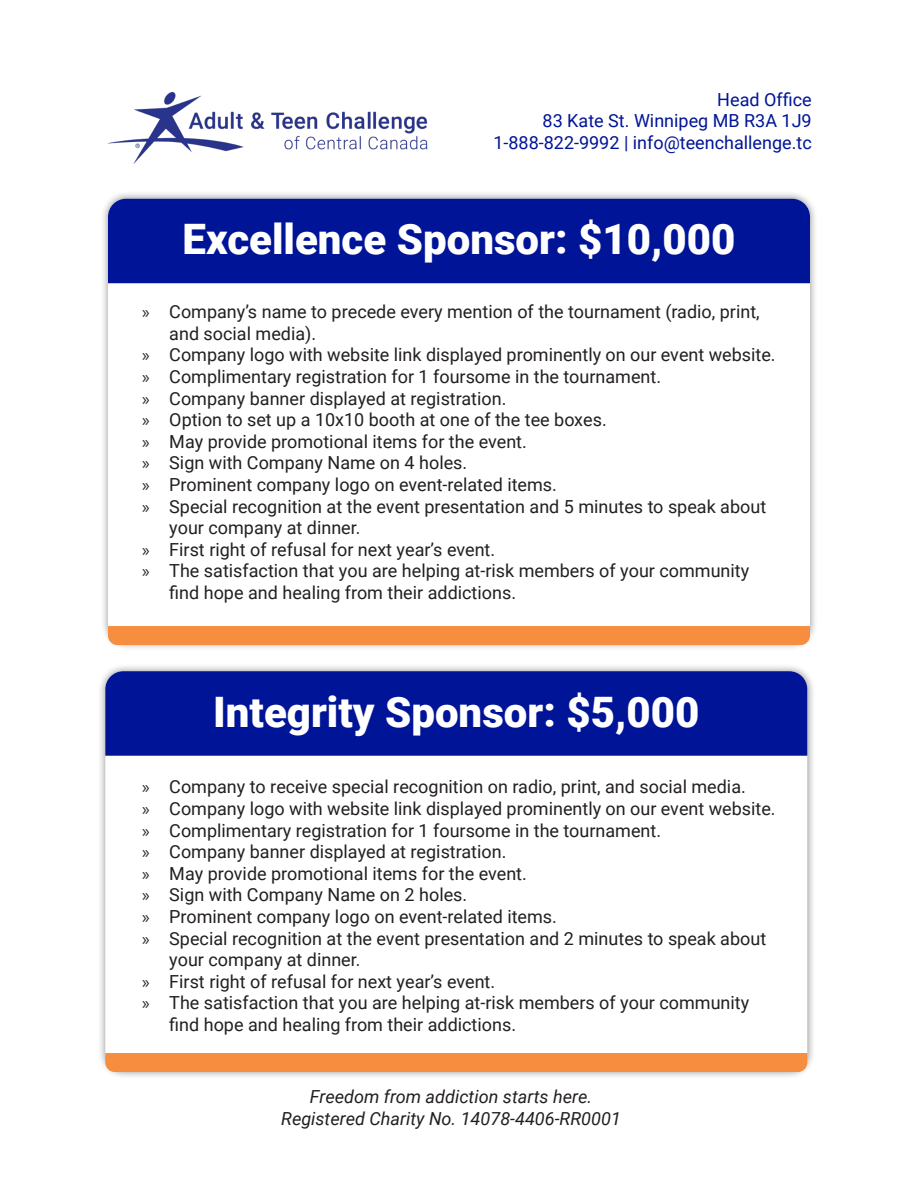
<style>
.page{position:relative;width:918px;height:1188px;background:#fff}
.page>*{position:absolute;margin:0;border:0;box-sizing:border-box;transform-origin:0 0}
.t1{font:900 42px "Roboto";color:#fff}
.t2{font:18px/21.6px "Roboto";color:#231f20}
.t3{font:18px/21.6px "Roboto";color:#001498;text-align:right}
.t4{font:italic 18px "Roboto";color:#231f20}
.s1{font-family:"Myriad Pro"}
</style>
<div class="page">
<div style="left:100px;top:190px;width:718px;height:461px;background:#231f20;opacity:.5"></div>
<div style="left:108px;top:199px;width:702px;height:444px;background:#fff;border-radius:18px"></div>
<div style="left:108px;top:199px;width:702px;height:84px;background:#001498"></div>
<div style="left:108px;top:626px;width:702px;height:19px;background:#f78d3f"></div>
<img style="left:108px;top:92px;width:320px;height:72px">
<div style="left:97px;top:663px;width:719px;height:417px;background:#231f20;opacity:.5"></div>
<div style="left:105px;top:671px;width:702px;height:400px;background:#fff;border-radius:18px"></div>
<div style="left:105px;top:671px;width:702px;height:85px;background:#001498"></div>
<div style="left:105px;top:1053px;width:702px;height:19px;background:#f78d3f"></div>
<p class="t3" style="left:543px;top:88px;width:271px">Head Office<br>83 Kate St. Winnipeg MB R3A 1J9</p>
<p class="t3" style="left:493px;top:131px;width:320px">1-888-822-9992 | info@teenchallenge.tc</p>
<p class="t1" style="left:183px;top:210px;width:554px">Excellence Sponsor: $10,000</p>
<p class="t2" style="left:169px;top:300px;width:592px;text-indent:-27px"><span class="s1">»</span> Company’s name to precede every mention of the tournament (radio, print, and social media).</p>
<p class="t2" style="left:142px;top:344px;width:635px"><span class="s1">»</span> Company logo with website link displayed prominently on our event website.</p>
<p class="t2" style="left:142px;top:365px;width:520px"><span class="s1">»</span> Complimentary registration for 1 foursome in the tournament.</p>
<p class="t2" style="left:142px;top:387px;width:366px"><span class="s1">»</span> Company banner displayed at registration.</p>
<p class="t2" style="left:142px;top:408px;width:466px"><span class="s1">»</span> Option to set up a 10x10 booth at one of the tee boxes.</p>
<p class="t2" style="left:142px;top:430px;width:386px"><span class="s1">»</span> May provide promotional items for the event.</p>
<p class="t2" style="left:142px;top:452px;width:327px"><span class="s1">»</span> Sign with Company Name on 4 holes.</p>
<p class="t2" style="left:142px;top:473px;width:416px"><span class="s1">»</span> Prominent company logo on event-related items.</p>
<p class="t2" style="left:169px;top:495px;width:598px;text-indent:-27px"><span class="s1">»</span> Special recognition at the event presentation and 5 minutes to speak about your company at dinner.</p>
<p class="t2" style="left:142px;top:538px;width:354px"><span class="s1">»</span> First right of refusal for next year’s event.</p>
<p class="t2" style="left:169px;top:560px;width:582px;text-indent:-27px"><span class="s1">»</span> The satisfaction that you are helping at-risk members of your community find hope and healing from their addictions.</p>
<p class="t1" style="left:213px;top:683px;width:488px">Integrity Sponsor: $5,000</p>
<p class="t2" style="left:142px;top:776px;width:605px"><span class="s1">»</span> Company to receive special recognition on radio, print, and social media.</p>
<p class="t2" style="left:142px;top:797px;width:635px"><span class="s1">»</span> Company logo with website link displayed prominently on our event website.</p>
<p class="t2" style="left:142px;top:819px;width:520px"><span class="s1">»</span> Complimentary registration for 1 foursome in the tournament.</p>
<p class="t2" style="left:142px;top:840px;width:366px"><span class="s1">»</span> Company banner displayed at registration.</p>
<p class="t2" style="left:142px;top:862px;width:386px"><span class="s1">»</span> May provide promotional items for the event.</p>
<p class="t2" style="left:142px;top:884px;width:327px"><span class="s1">»</span> Sign with Company Name on 2 holes.</p>
<p class="t2" style="left:142px;top:905px;width:416px"><span class="s1">»</span> Prominent company logo on event-related items.</p>
<p class="t2" style="left:169px;top:927px;width:598px;text-indent:-27px"><span class="s1">»</span> Special recognition at the event presentation and 2 minutes to speak about your company at dinner.</p>
<p class="t2" style="left:142px;top:970px;width:354px"><span class="s1">»</span> First right of refusal for next year’s event.</p>
<p class="t2" style="left:169px;top:992px;width:582px;text-indent:-27px"><span class="s1">»</span> The satisfaction that you are helping at-risk members of your community find hope and healing from their addictions.</p>
<p class="t4" style="left:310px;top:1084px;width:284px">Freedom from addiction starts here.</p>
<p class="t4" style="left:281px;top:1106px;width:341px">Registered Charity No. 14078-4406-RR0001</p>
</div>
